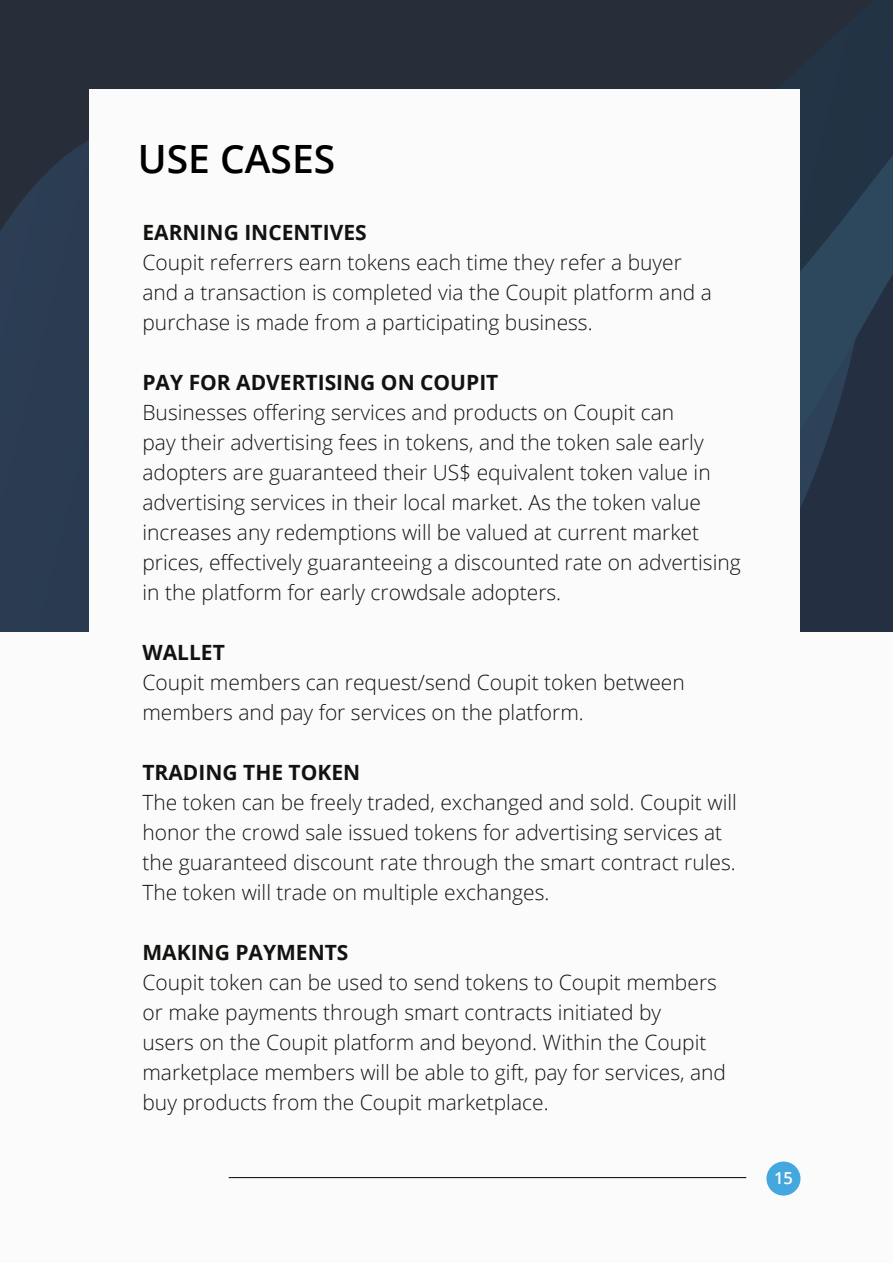
<style>
.page{position:relative;width:893px;height:1263px;background:#fbfbfb}
.page>*{position:absolute;margin:0;border:0;box-sizing:border-box;transform-origin:0 0}
.t1{font:600 39px "Open Sans";color:#000}
.t2{font:300 21px/30px "Open Sans";color:#121211}
.t3{font:700 21px "Open Sans";color:#121211}
.t4{font:600 16.5px "Open Sans";color:#fff}
</style>
<div class="page">
<svg style="left:0;top:0;width:893px;height:631px;background:#283444"></svg>
<div style="left:89px;top:89px;width:710px;height:547px;background:#fbfbfb"></div>
<div style="left:766px;top:1161px;width:34px;height:34px;background:#44a8df;border-radius:50%"></div>
<hr style="left:229px;top:1177px;width:517px;height:1px;background:#000">
<h1 class="t1" style="left:138px;top:132px;width:199px">USE CASES</h1>
<p class="t3" style="left:142px;top:217px;width:226px">EARNING INCENTIVES</p>
<p class="t2" style="left:142px;top:246px;width:571px">Coupit referrers earn tokens each time they refer a buyer and a transaction is completed via the Coupit platform and a purchase is made from a participating business.</p>
<p class="t3" style="left:142px;top:367px;width:357px">PAY FOR ADVERTISING ON COUPIT</p>
<p class="t2" style="left:142px;top:396px;width:600px">Businesses offering services and products on Coupit can<br>pay their advertising fees in tokens, and the token sale early adopters are guaranteed their US$ equivalent token value in advertising services in their local market. As the token value increases any redemptions will be valued at current market prices, effectively guaranteeing a discounted rate on advertising in the platform for early crowdsale adopters.</p>
<p class="t3" style="left:142px;top:637px;width:84px">WALLET</p>
<p class="t2" style="left:142px;top:666px;width:544px">Coupit members can request/send Coupit token between members and pay for services on the platform.</p>
<p class="t3" style="left:142px;top:757px;width:219px">TRADING THE TOKEN</p>
<p class="t2" style="left:142px;top:786px;width:596px">The token can be freely traded, exchanged and sold. Coupit will honor the crowd sale issued tokens for advertising services at the guaranteed discount rate through the smart contract rules.<br>The token will trade on multiple exchanges.</p>
<p class="t3" style="left:142px;top:937px;width:208px">MAKING PAYMENTS</p>
<p class="t2" style="left:142px;top:967px;width:585px">Coupit token can be used to send tokens to Coupit members or make payments through smart contracts initiated by<br>users on the Coupit platform and beyond. Within the Coupit marketplace members will be able to gift, pay for services, and buy products from the Coupit marketplace.</p>
<p class="t4" style="left:774px;top:1166px;width:20px">15</p>
</div>
